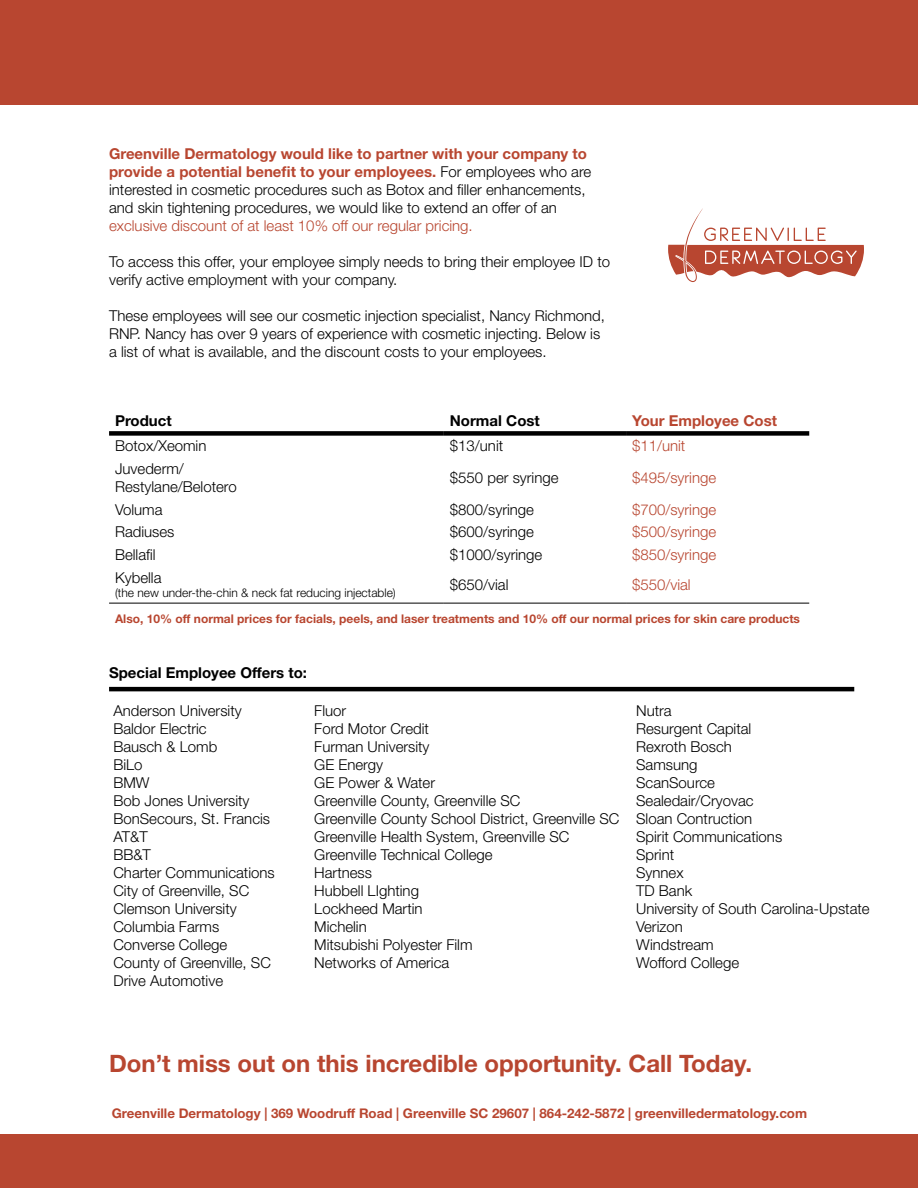
<style>
.page{position:relative;width:918px;height:1188px;background:#fff}
.page>*{position:absolute;margin:0;border:0;box-sizing:border-box;transform-origin:0 0}
.t1{font:700 24px "Helvetica Neue LT Std";color:#b84630}
.t2{font:300 15px/18px "Helvetica Neue LT Std";color:#000}
.t3{font:300 15px "Helvetica Neue LT Std";color:#b84630}
.t4{font:700 15px "Helvetica Neue LT Std";color:#000}
.t5{font:700 15px "Helvetica Neue LT Std";color:#b84630}
.t6{font:700 13.35px "Helvetica Neue LT Std";color:#b84630}
.t7{font:700 12px "Helvetica Neue LT Std";color:#b84630}
.t8{font:300 12px "Helvetica Neue LT Std";color:#000}
.s1{font-weight:700;color:#b84630}
</style>
<div class="page">
<div style="left:109px;top:431px;width:335px;height:5px;background:#000"></div>
<div style="left:444px;top:431px;width:182px;height:5px;background:#000"></div>
<div style="left:626px;top:431px;width:183px;height:5px;background:#000"></div>
<hr style="left:109px;top:603px;width:335px;height:1px;background:#000">
<hr style="left:444px;top:603px;width:182px;height:1px;background:#000">
<hr style="left:626px;top:603px;width:183px;height:1px;background:#000">
<hr style="left:109px;top:687px;width:745px;height:4px;background:#000">
<div style="left:0;top:0;width:918px;height:105px;background:#b84630"></div>
<div style="left:0;top:1134px;width:918px;height:54px;background:#b84630"></div>
<svg style="left:668px;top:208px;width:196px;height:74px"></svg>
<p class="t2" style="left:109px;top:144px;width:484px"><span class="s1">Greenville Dermatology would like to partner with your company to provide a potential benefit to your employees.</span> For employees who are interested in cosmetic procedures such as Botox and filler enhancements, and skin tightening procedures, we would like to extend an offer of an</p>
<p class="t3" style="left:109px;top:216px;width:365px">exclusive discount of at least 10% off our regular pricing.</p>
<p class="t2" style="left:109px;top:252px;width:503px">To access this offer, your employee simply needs to bring their employee ID to verify active employment with your company.</p>
<p class="t2" style="left:109px;top:306px;width:497px">These employees will see our cosmetic injection specialist, Nancy Richmond,<br>RNP. Nancy has over 9 years of experience with cosmetic injecting. Below is a list of what is available, and the discount costs to your employees.</p>
<p class="t4" style="left:115px;top:412px;width:58px">Product</p>
<p class="t4" style="left:450px;top:412px;width:91px">Normal Cost</p>
<p class="t5" style="left:632px;top:412px;width:146px">Your Employee Cost</p>
<p class="t2" style="left:115px;top:436px;width:93px">Botox/Xeomin</p>
<p class="t2" style="left:450px;top:436px;width:55px">$13/unit</p>
<p class="t3" style="left:632px;top:436px;width:55px">$11/unit</p>
<p class="t2" style="left:115px;top:459px;width:123px">Juvederm/<br>Restylane/Belotero</p>
<p class="t2" style="left:450px;top:468px;width:110px">$550 per syringe</p>
<p class="t3" style="left:632px;top:468px;width:86px">$495/syringe</p>
<p class="t2" style="left:115px;top:500px;width:49px">Voluma</p>
<p class="t2" style="left:450px;top:500px;width:86px">$800/syringe</p>
<p class="t3" style="left:632px;top:500px;width:86px">$700/syringe</p>
<p class="t2" style="left:115px;top:523px;width:61px">Radiuses</p>
<p class="t2" style="left:450px;top:523px;width:86px">$600/syringe</p>
<p class="t3" style="left:632px;top:523px;width:86px">$500/syringe</p>
<p class="t2" style="left:115px;top:545px;width:42px">Bellafil</p>
<p class="t2" style="left:450px;top:545px;width:94px">$1000/syringe</p>
<p class="t3" style="left:632px;top:546px;width:86px">$850/syringe</p>
<p class="t2" style="left:115px;top:568px;width:48px">Kybella</p>
<p class="t8" style="left:115px;top:586px;width:282px">(the new under-the-chin &amp; neck fat reducing injectable)</p>
<p class="t2" style="left:450px;top:575px;width:60px">$650/vial</p>
<p class="t3" style="left:632px;top:575px;width:60px">$550/vial</p>
<p class="t7" style="left:115px;top:611px;width:686px">Also, 10% off normal prices for facials, peels, and laser treatments and 10% off our normal prices for skin care products</p>
<p class="t4" style="left:109px;top:664px;width:199px">Special Employee Offers to:</p>
<p class="t2" style="left:113px;top:702px;width:163px">Anderson University<br>Baldor Electric<br>Bausch &amp; Lomb<br>BiLo<br>BMW<br>Bob Jones University<br>BonSecours, St. Francis<br>AT&amp;T<br>BB&amp;T<br>Charter Communications<br>City of Greenville, SC<br>Clemson University<br>Columbia Farms<br>Converse College<br>County of Greenville, SC<br>Drive Automotive</p>
<p class="t2" style="left:314px;top:702px;width:307px">Fluor<br>Ford Motor Credit<br>Furman University<br>GE Energy<br>GE Power &amp; Water<br>Greenville County, Greenville SC<br>Greenville County School District, Greenville SC<br>Greenville Health System, Greenville SC<br>Greenville Technical College<br>Hartness<br>Hubbell LIghting<br>Lockheed Martin<br>Michelin<br>Mitsubishi Polyester Film<br>Networks of America</p>
<p class="t2" style="left:636px;top:702px;width:235px">Nutra<br>Resurgent Capital<br>Rexroth Bosch<br>Samsung<br>ScanSource<br>Sealedair/Cryovac<br>Sloan Contruction<br>Spirit Communications<br>Sprint<br>Synnex<br>TD Bank<br>University of South Carolina-Upstate<br>Verizon<br>Windstream<br>Wofford College</p>
<h1 class="t1" style="left:109px;top:1049px;width:645px">Don’t miss out on this incredible opportunity. Call Today.</h1>
<p class="t6" style="left:112px;top:1105px;width:697px">Greenville Dermatology | 369 Woodruff Road | Greenville SC 29607 | 864-242-5872 | greenvilledermatology.com</p>
</div>
